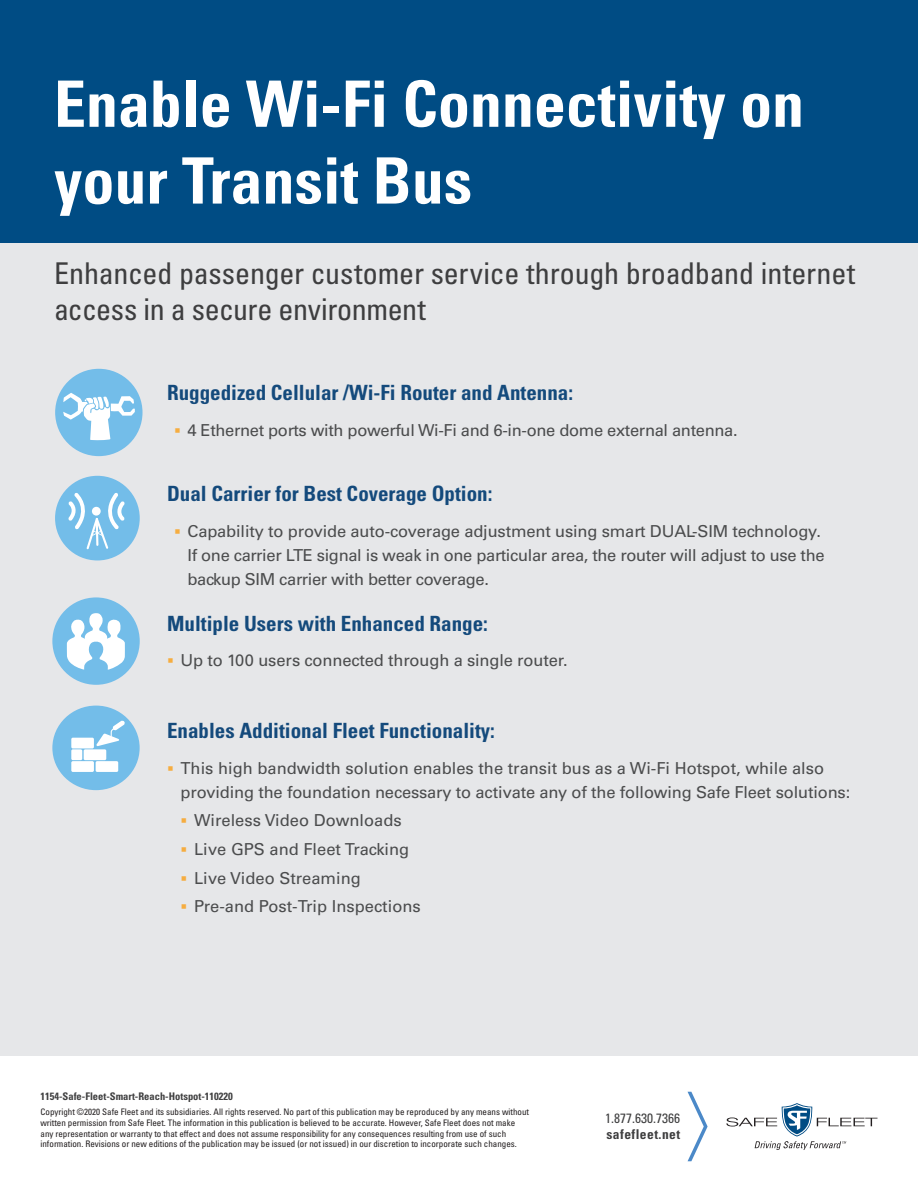
<style>
.page{position:relative;width:918px;height:1188px;background:#fff}
.page>*{position:absolute;margin:0;border:0;box-sizing:border-box;transform-origin:0 0}
.t1{font:700 condensed 64.05px/76.8px "Univers LT Pro";color:#fff}
.t2{font:condensed 30px/36px "Univers LT Pro";letter-spacing:-.01em;color:#3e3e3f}
.t3{font:700 condensed 21px "Univers LT Pro";color:#144a7c}
.t4{font:16.5px/24px "Univers LT Pro 55 Roman";letter-spacing:-.01em;color:#4b4c4d}
.t5{font:condensed 13.5px "Univers LT Pro";color:#3e3e3f}
.t6{font:700 condensed 13.5px "Univers LT Pro";letter-spacing:.035em;color:#3e3e3f}
.Heading{font:700 condensed 10.5px "Univers LT Pro";color:#3e3e3f}
.t7{font:condensed 9px/10.8px "Univers LT Pro";color:#231f20}
.s1{color:#f6ad40}
</style>
<div class="page">
<svg style="left:726px;top:1103px;width:152px;height:47px"></svg>
<svg style="left:688px;top:1092px;width:20px;height:69px"></svg>
<div style="left:0;top:243px;width:918px;height:812px;background:#e6e7e9"></div>
<div style="left:0;top:0;width:918px;height:243px;background:#004c84"></div>
<div style="left:55px;top:369px;width:88px;height:87px;background:#73bde9;border-radius:50%"></div>
<svg style="left:63px;top:393px;width:72px;height:47px"></svg>
<div style="left:55px;top:476px;width:85px;height:84px;background:#73bde9;border-radius:50%"></div>
<svg style="left:68px;top:493px;width:57px;height:56px"></svg>
<div style="left:52px;top:597px;width:88px;height:88px;background:#73bde9;border-radius:50%"></div>
<svg style="left:67px;top:613px;width:58px;height:57px"></svg>
<div style="left:52px;top:706px;width:88px;height:84px;background:#73bde9;border-radius:50%"></div>
<div style="left:84px;top:749px;width:22px;height:11px;background:#fff;border-radius:2px"></div>
<div style="left:71px;top:738px;width:23px;height:10px;background:#fff;border-radius:2px"></div>
<div style="left:71px;top:761px;width:23px;height:11px;background:#fff;border-radius:2px"></div>
<div style="left:96px;top:761px;width:22px;height:11px;background:#fff;border-radius:2px"></div>
<div style="left:71px;top:749px;width:11px;height:11px;background:#fff;border-radius:2px"></div>
<svg style="left:96px;top:720px;width:29px;height:26px"></svg>
<p class="t1" style="left:54px;top:65px;width:752px">Enable Wi-Fi Connectivity on your Transit Bus</p>
<p class="t2" style="left:54px;top:255px;width:803px">Enhanced passenger customer service through broadband internet access in a secure environment</p>
<p class="t3" style="left:167px;top:380px;width:408px">Ruggedized Cellular /Wi-Fi Router and Antenna:</p>
<p class="t4" style="left:174px;top:417px;width:565px"><span class="s1">▪</span> 4 Ethernet ports with powerful Wi-Fi and 6-in-one dome external antenna.</p>
<p class="t3" style="left:167px;top:481px;width:327px">Dual Carrier for Best Coverage Option:</p>
<p class="t4" style="left:188px;top:518px;width:639px;text-indent:-14px"><span class="s1">▪</span> Capability to provide auto-coverage adjustment using smart DUAL-SIM technology.<br>If one carrier LTE signal is weak in one particular area, the router will adjust to use the backup SIM carrier with better coverage.</p>
<p class="t3" style="left:167px;top:610px;width:322px">Multiple Users with Enhanced Range:</p>
<p class="t4" style="left:167px;top:648px;width:402px"><span class="s1">▪</span> Up to 100 users connected through a single router.</p>
<p class="t3" style="left:167px;top:717px;width:329px">Enables Additional Fleet Functionality:</p>
<p class="t4" style="left:181px;top:755px;width:671px;text-indent:-14px"><span class="s1">▪</span> This high bandwidth solution enables the transit bus as a Wi-Fi Hotspot, while also providing the foundation necessary to activate any of the following Safe Fleet solutions:</p>
<p class="t4" style="left:181px;top:808px;width:223px"><span class="s1">▪</span> Wireless Video Downloads</p>
<p class="t4" style="left:181px;top:836px;width:230px"><span class="s1">▪</span> Live GPS and Fleet Tracking</p>
<p class="t4" style="left:181px;top:865px;width:182px"><span class="s1">▪</span> Live Video Streaming</p>
<p class="t4" style="left:181px;top:894px;width:242px"><span class="s1">▪</span> Pre-and Post-Trip Inspections</p>
<p class="Heading" style="left:40px;top:1090px;width:194px">1154-Safe-Fleet-Smart-Reach-Hotspot-110220</p>
<p class="t7" style="left:40px;top:1106px;width:490px">Copyright ©2020 Safe Fleet and its subsidiaries. All rights reserved. No part of this publication may be reproduced by any means without written permission from Safe Fleet. The information in this publication is believed to be accurate. However, Safe Fleet does not make any representation or warranty to that effect and does not assume responsibility for any consequences resulting from use of such information. Revisions or new editions of the publication may be issued (or not issued) in our discretion to incorporate such changes.</p>
<p class="t5" style="left:605px;top:1110px;width:76px">1.877.630.7366</p>
<p class="t6" style="left:606px;top:1126px;width:75px">safefleet.net</p>
</div>
